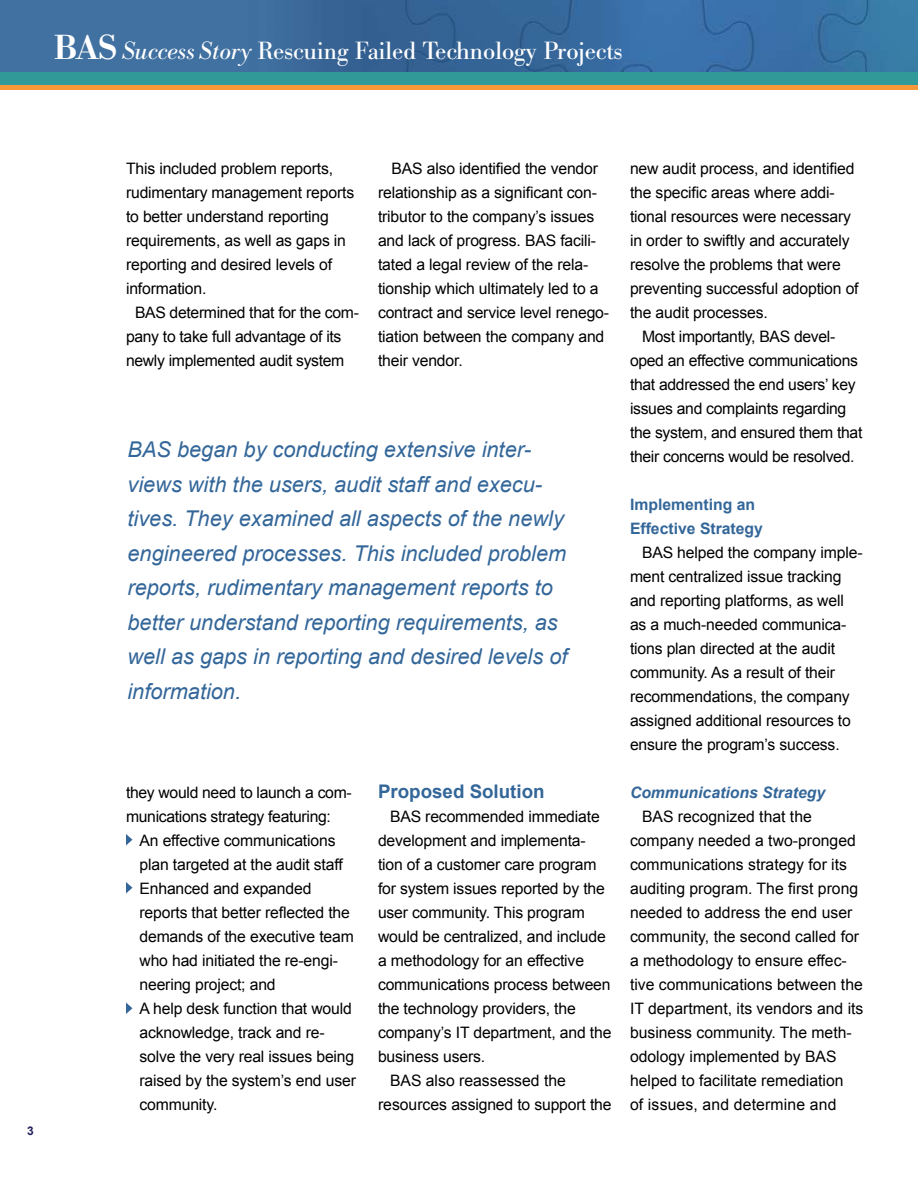
<style>
.page{position:relative;width:918px;height:1188px;background:#fff}
.page>*{position:absolute;margin:0;border:0;box-sizing:border-box;transform-origin:0 0}
.t1{font:24.45px "Bodoni BE";color:#fff}
.t2{font:italic 21.75px/34.5px "Arial";color:#369}
.t3{font:700 18.75px "Arial";color:#369}
.t4{font:15.75px/24px "Arial";letter-spacing:-.01em;color:#000}
.t5{font:700 15.75px/24px "Arial";color:#369}
.t6{font:italic 700 15.75px "Arial";color:#369}
.t7{font:700 12px "Arial";color:#21205f}
.s1{font-weight:500;font-size:34.35px}
.s2{font-style:italic}
</style>
<div class="page">
<svg style="left:126px;top:834px;width:6px;height:11px"></svg>
<svg style="left:126px;top:882px;width:6px;height:11px"></svg>
<svg style="left:126px;top:1003px;width:6px;height:11px"></svg>
<img style="left:0;top:0;width:918px;height:72px">
<div style="left:0;top:77px;width:918px;height:12px;background:#f89838"></div>
<div style="left:0;top:72px;width:918px;height:13px;background:#319998"></div>
<h1 class="t1" style="left:54px;top:37px;width:570px"><span class="s1">BAS</span> <span class="s2">Success Story</span> Rescuing Failed Technology Projects</h1>
<p class="t7" style="left:27px;top:1124px;width:8px">3</p>
<p class="t4" style="left:126px;top:156px;width:209px">This included problem reports,</p>
<p class="t4" style="left:126px;top:180px;width:230px">rudimentary management reports</p>
<p class="t4" style="left:126px;top:204px;width:204px">to better understand reporting</p>
<p class="t4" style="left:126px;top:228px;width:222px">requirements, as well as gaps in</p>
<p class="t4" style="left:126px;top:252px;width:208px">reporting and desired levels of</p>
<p class="t4" style="left:126px;top:276px;width:82px">information.</p>
<p class="t4" style="left:135px;top:300px;width:225px">BAS determined that for the com-</p>
<p class="t4" style="left:126px;top:324px;width:217px">pany to take full advantage of its</p>
<p class="t4" style="left:126px;top:348px;width:220px">newly implemented audit system</p>
<p class="t4" style="left:378px;top:156px;width:233px;text-indent:14px">BAS also identified the vendor relationship as a significant con&shy;tributor to the company’s issues and lack of progress. BAS facili&shy;tated a legal review of the rela&shy;tionship which ultimately led to a contract and service level renego&shy;tiation between the company and their vendor.</p>
<p class="t2" style="left:128px;top:433px;width:442px">BAS began by conducting extensive inter&shy;views with the users, audit staff and execu&shy;tives. They examined all aspects of the newly engineered processes. This included problem reports, rudimentary management reports to better understand reporting requirements, as well as gaps in reporting and desired levels of information.</p>
<p class="t4" style="left:126px;top:780px;width:227px">they would need to launch a com&shy;munications strategy featuring:</p>
<p class="t4" style="left:140px;top:828px;width:218px">An effective communications plan targeted at the audit staff<br>Enhanced and expanded reports that better reflected the demands of the executive team who had initiated the re-engi&shy;neering project; and<br>A help desk function that would acknowledge, track and re&shy;solve the very real issues being raised by the system’s end user community.</p>
<p class="t3" style="left:378px;top:781px;width:168px">Proposed Solution</p>
<p class="t4" style="left:390px;top:804px;width:211px">BAS recommended immediate</p>
<p class="t4" style="left:378px;top:828px;width:209px">development and implementa-</p>
<p class="t4" style="left:378px;top:852px;width:220px">tion of a customer care program</p>
<p class="t4" style="left:378px;top:876px;width:228px">for system issues reported by the</p>
<p class="t4" style="left:378px;top:900px;width:208px">user community. This program</p>
<p class="t4" style="left:378px;top:924px;width:229px">would be centralized, and include</p>
<p class="t4" style="left:378px;top:948px;width:208px">a methodology for an effective</p>
<p class="t4" style="left:378px;top:972px;width:234px">communications process between</p>
<p class="t4" style="left:378px;top:996px;width:199px">the technology providers, the</p>
<p class="t4" style="left:378px;top:1020px;width:235px">company’s IT department, and the</p>
<p class="t4" style="left:378px;top:1044px;width:109px">business users.</p>
<p class="t4" style="left:390px;top:1068px;width:177px">BAS also reassessed the</p>
<p class="t4" style="left:378px;top:1092px;width:235px">resources assigned to support the</p>
<p class="t4" style="left:630px;top:156px;width:230px">new audit process, and identified the specific areas where addi&shy;tional resources were necessary in order to swiftly and accurately resolve the problems that were preventing successful adoption of the audit processes.</p>
<p class="t4" style="left:630px;top:324px;width:234px;text-indent:12px">Most importantly, BAS devel&shy;oped an effective communications that addressed the end users’ key issues and complaints regarding the system, and ensured them that their concerns would be resolved.</p>
<p class="t5" style="left:630px;top:492px;width:135px">Implementing an<br>Effective Strategy</p>
<p class="t4" style="left:630px;top:540px;width:234px;text-indent:12px">BAS helped the company imple&shy;ment centralized issue tracking and reporting platforms, as well as a much-needed communica&shy;tions plan directed at the audit community. As a result of their recommendations, the company assigned additional resources to ensure the program’s success.</p>
<p class="t6" style="left:630px;top:784px;width:197px">Communications Strategy</p>
<p class="t4" style="left:630px;top:804px;width:235px;text-indent:12px">BAS recognized that the company needed a two-pronged communications strategy for its auditing program. The first prong needed to address the end user community, the second called for a methodology to ensure effec&shy;tive communications between the<br>IT department, its vendors and its business community. The meth&shy;odology implemented by BAS helped to facilitate remediation<br>of issues, and determine and</p>
</div>
